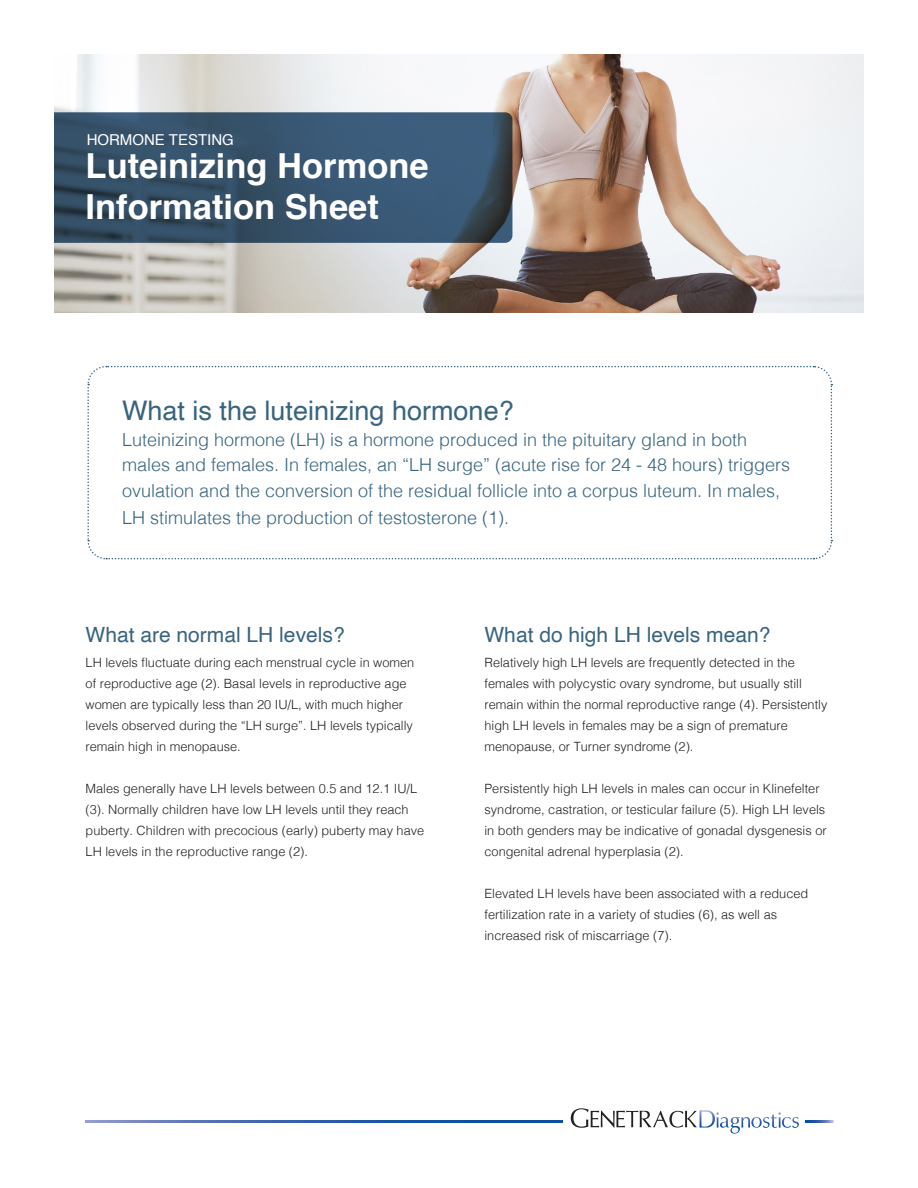
<style>
.page{position:relative;width:918px;height:1188px;background:#fff}
.page>*{position:absolute;margin:0;border:0;box-sizing:border-box;transform-origin:0 0}
.t1{font:700 34.5px "Helvetica";color:#fff}
.t2{font:27px "Helvetica";color:#386480}
.t3{font:21px "Helvetica";color:#386480}
.t4{font:300 18px/26px "Helvetica";color:#386480}
.t5{font:15px "Helvetica";color:#fff}
.t6{font:300 12.75px/21px "Helvetica";color:#231f20}
</style>
<div class="page">
<svg style="left:87px;top:365px;width:746px;height:195px"></svg>
<img style="left:54px;top:54px;width:810px;height:258px">
<svg style="left:54px;top:112px;width:458px;height:131px;background:#37536b"></svg>
<svg style="left:86px;top:1121px;width:476px;height:2px"></svg>
<svg style="left:806px;top:1121px;width:28px;height:2px"></svg>
<svg style="left:571px;top:1108px;width:228px;height:26px"></svg>
<p class="t5" style="left:87px;top:128px;width:149px">HORMONE TESTING</p>
<p class="t1" style="left:86px;top:138px;width:345px">Luteinizing Hormone</p>
<p class="t1" style="left:86px;top:179px;width:295px">Information Sheet</p>
<p class="t2" style="left:122px;top:390px;width:393px">What is the luteinizing hormone?</p>
<p class="t4" style="left:122px;top:425px;width:670px">Luteinizing hormone (LH) is a hormone produced in the pituitary gland in both males and females. In females, an “LH surge” (acute rise for 24 - 48 hours) triggers ovulation and the conversion of the residual follicle into a corpus luteum. In males, LH stimulates the production of testosterone (1).</p>
<p class="t3" style="left:86px;top:618px;width:261px">What are normal LH levels?</p>
<p class="t6" style="left:86px;top:651px;width:330px">LH levels fluctuate during each menstrual cycle in women of reproductive age (2). Basal levels in reproductive age women are typically less than 20 IU/L, with much higher levels observed during the “LH surge”. LH levels typically remain high in menopause.</p>
<p class="t6" style="left:86px;top:777px;width:340px">Males generally have LH levels between 0.5 and 12.1 IU/L (3). Normally children have low LH levels until they reach puberty. Children with precocious (early) puberty may have LH levels in the reproductive range (2).</p>
<p class="t3" style="left:484px;top:618px;width:287px">What do high LH levels mean?</p>
<p class="t6" style="left:484px;top:651px;width:344px">Relatively high LH levels are frequently detected in the females with polycystic ovary syndrome, but usually still remain within the normal reproductive range (4). Persistently high LH levels in females may be a sign of premature menopause, or Turner syndrome (2).</p>
<p class="t6" style="left:484px;top:777px;width:344px">Persistently high LH levels in males can occur in Klinefelter syndrome, castration, or testicular failure (5). High LH levels in both genders may be indicative of gonadal dysgenesis or congenital adrenal hyperplasia (2).</p>
<p class="t6" style="left:484px;top:882px;width:325px">Elevated LH levels have been associated with a reduced fertilization rate in a variety of studies (6), as well as increased risk of miscarriage (7).</p>
</div>
